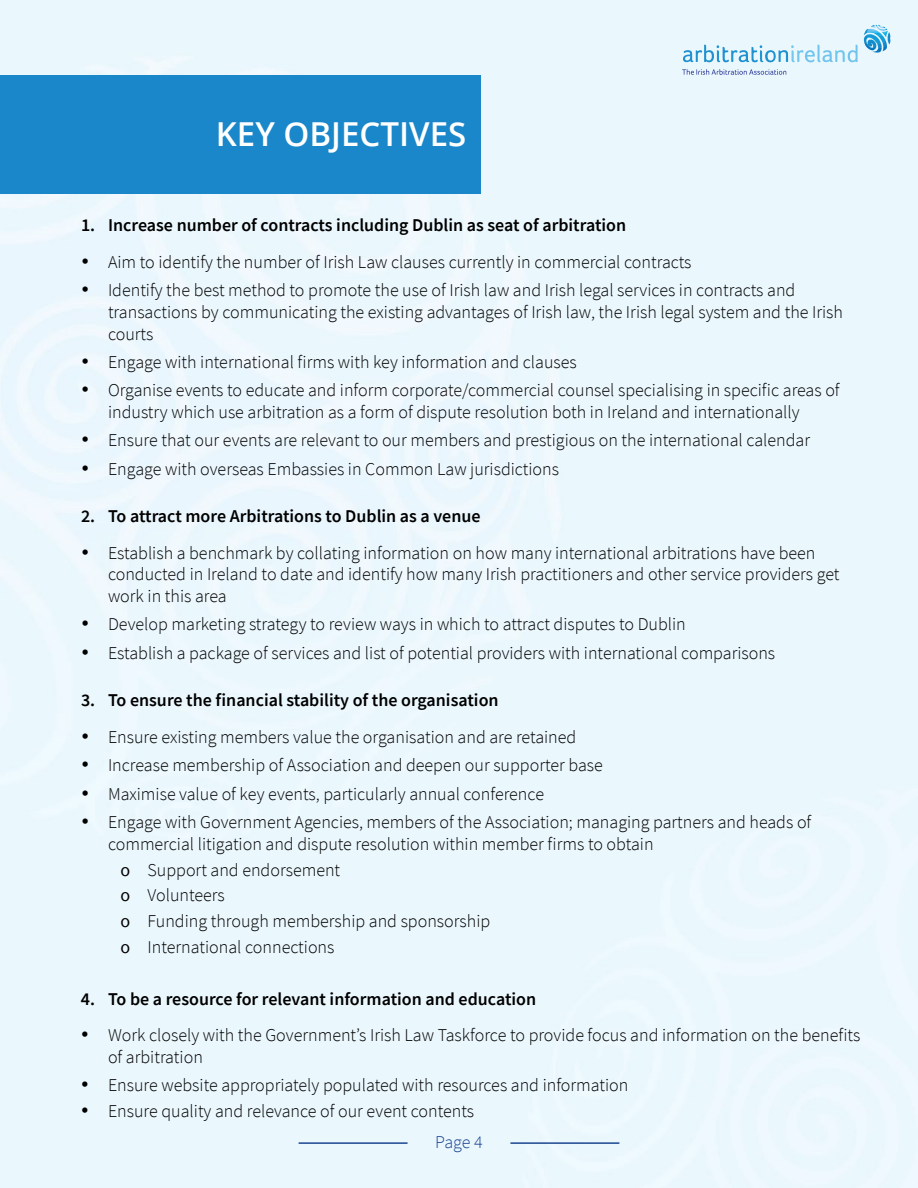
<style>
.page{position:relative;width:918px;height:1188px;background:#fff}
.page>*{position:absolute;margin:0;border:0;box-sizing:border-box;transform-origin:0 0}
.t1{font:600 33px "Open Sans";color:#fff}
.t2{font:300 18px/21.6px "Source Sans Pro";color:#000}
.t3{font:600 18px "Source Sans Pro";color:#000}
.t4{font:300 18px "Source Sans Pro";color:#1b4691}
.s1{font-weight:400}
</style>
<div class="page">
<hr style="left:510px;top:1142px;width:109px;height:2px;background:#1b4691">
<hr style="left:299px;top:1142px;width:109px;height:2px;background:#1b4691">
<svg style="left:682px;top:25px;width:209px;height:50px;background:#d1e9f6"></svg>
<div style="left:0;top:75px;width:481px;height:119px;background:#1a87ca"></div>
<h1 class="t1" style="left:216px;top:111px;width:252px">KEY OBJECTIVES</h1>
<p class="t3" style="left:81px;top:214px;width:547px">1. Increase number of contracts including Dublin as seat of arbitration</p>
<p class="t2" style="left:81px;top:251px;width:612px">• Aim to identify the number of Irish Law clauses currently in commercial contracts</p>
<p class="t2" style="left:108px;top:280px;width:737px;text-indent:-27px">• Identify the best method to promote the use of Irish law and Irish legal services in contracts and transactions by communicating the existing advantages of Irish law, the Irish legal system and the Irish courts</p>
<p class="t2" style="left:81px;top:351px;width:497px">• Engage with international firms with key information and clauses</p>
<p class="t2" style="left:108px;top:380px;width:733px;text-indent:-27px">• Organise events to educate and inform corporate/commercial counsel specialising in specific areas of industry which use arbitration as a form of dispute resolution both in Ireland and internationally</p>
<p class="t2" style="left:81px;top:430px;width:731px">• Ensure that our events are relevant to our members and prestigious on the international calendar</p>
<p class="t2" style="left:81px;top:458px;width:480px">• Engage with overseas Embassies in Common Law jurisdictions</p>
<p class="t3" style="left:81px;top:504px;width:401px">2. To attract more Arbitrations to Dublin as a venue</p>
<p class="t2" style="left:108px;top:542px;width:733px;text-indent:-27px">• Establish a benchmark by collating information on how many international arbitrations have been conducted in Ireland to date and identify how many Irish practitioners and other service providers get work in this area</p>
<p class="t2" style="left:81px;top:614px;width:606px">• Develop marketing strategy to review ways in which to attract disputes to Dublin</p>
<p class="t2" style="left:81px;top:642px;width:696px">• Establish a package of services and list of potential providers with international comparisons</p>
<p class="t3" style="left:81px;top:688px;width:419px">3. To ensure the financial stability of the organisation</p>
<p class="t2" style="left:81px;top:726px;width:497px">• Ensure existing members value the organisation and are retained</p>
<p class="t2" style="left:81px;top:755px;width:523px">• Increase membership of Association and deepen our supporter base</p>
<p class="t2" style="left:81px;top:783px;width:465px">• Maximise value of key events, particularly annual conference</p>
<p class="t2" style="left:108px;top:811px;width:705px;text-indent:-27px">• Engage with Government Agencies, members of the Association; managing partners and heads of commercial litigation and dispute resolution within member firms to obtain</p>
<p class="t2" style="left:121px;top:857px;width:371px;line-height:25.8px"><span class="s1">о</span> Support and endorsement<br><span class="s1">о</span> Volunteers<br><span class="s1">о</span> Funding through membership and sponsorship <span class="s1">о</span> International connections</p>
<p class="t3" style="left:81px;top:987px;width:457px">4. To be a resource for relevant information and education</p>
<p class="t2" style="left:108px;top:1025px;width:754px;text-indent:-27px">• Work closely with the Government’s Irish Law Taskforce to provide focus and information on the benefits of arbitration</p>
<p class="t2" style="left:81px;top:1075px;width:549px">• Ensure website appropriately populated with resources and information</p>
<p class="t2" style="left:81px;top:1100px;width:395px">• Ensure quality and relevance of our event contents</p>
<p class="t4" style="left:435px;top:1130px;width:49px">Page 4</p>
</div>
